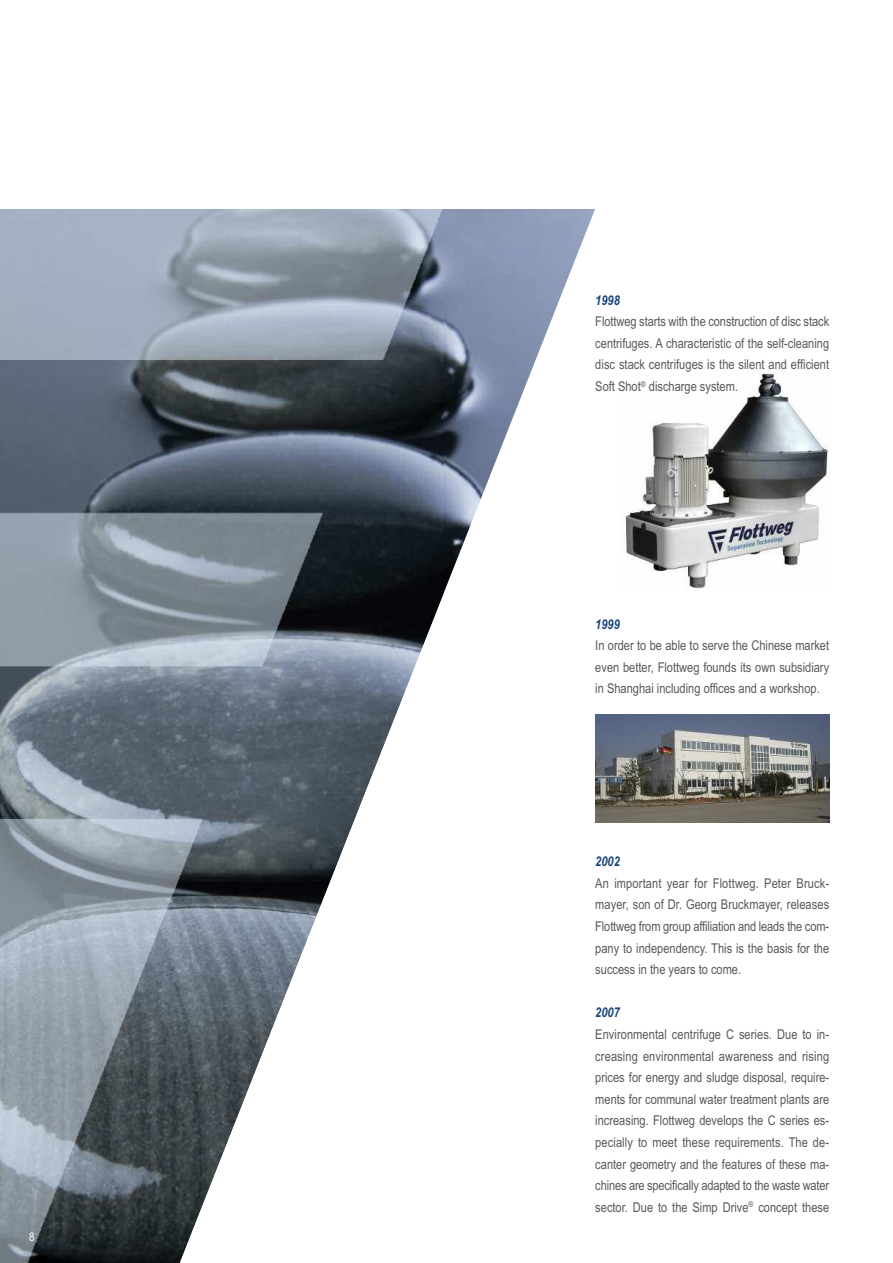
<style>
.page{position:relative;width:893px;height:1263px;background:#fff}
.page>*{position:absolute;margin:0;border:0;box-sizing:border-box;transform-origin:0 0}
.t1{font:13.5px/21.6px "Arial Narrow";color:#57585b;text-align:justify}
.t2{font:italic 700 13.5px "Arial Narrow";color:#184478}
.t3{font:12px "Arial Narrow";color:#fff}
</style>
<div class="page">
<img style="left:625px;top:373px;width:204px;height:215px">
<img style="left:444px;top:209px;width:151px;height:383px">
<img style="left:0;top:209px;width:444px;height:1054px">
<img style="left:595px;top:714px;width:234px;height:109px">
<p class="t3" style="left:29px;top:1229px;width:7px">8</p>
<p class="t2" style="left:595px;top:292px;width:26px">1998</p>
<p class="t1" style="left:595px;top:311px;width:235px">Flottweg starts with the construction of disc stack centrifuges. A characteristic of the self-cleaning disc stack centrifuges is the silent and efficient Soft Shot<sup>®</sup> discharge system.</p>
<p class="t2" style="left:595px;top:616px;width:26px">1999</p>
<p class="t1" style="left:595px;top:635px;width:235px">In order to be able to serve the Chinese market even better, Flottweg founds its own subsidiary in Shanghai including offices and a workshop.</p>
<p class="t2" style="left:595px;top:854px;width:26px">2002</p>
<p class="t1" style="left:595px;top:872px;width:235px">An important year for Flottweg. Peter Bruck&shy;mayer, son of Dr. Georg Bruckmayer, releases Flottweg from group affiliation and leads the com&shy;pany to independency. This is the basis for the success in the years to come.</p>
<p class="t2" style="left:595px;top:1005px;width:26px">2007</p>
<p class="t1" style="left:595px;top:1023px;width:235px">Environmental centrifuge C series. Due to in&shy;creasing environmental awareness and rising prices for energy and sludge disposal, require&shy;ments for communal water treatment plants are increasing. Flottweg develops the C series es&shy;pecially to meet these requirements. The de&shy;canter geometry and the features of these ma&shy;chines are specifically adapted to the waste water sector. Due to the Simp Drive<sup>®</sup> concept these</p>
</div>
